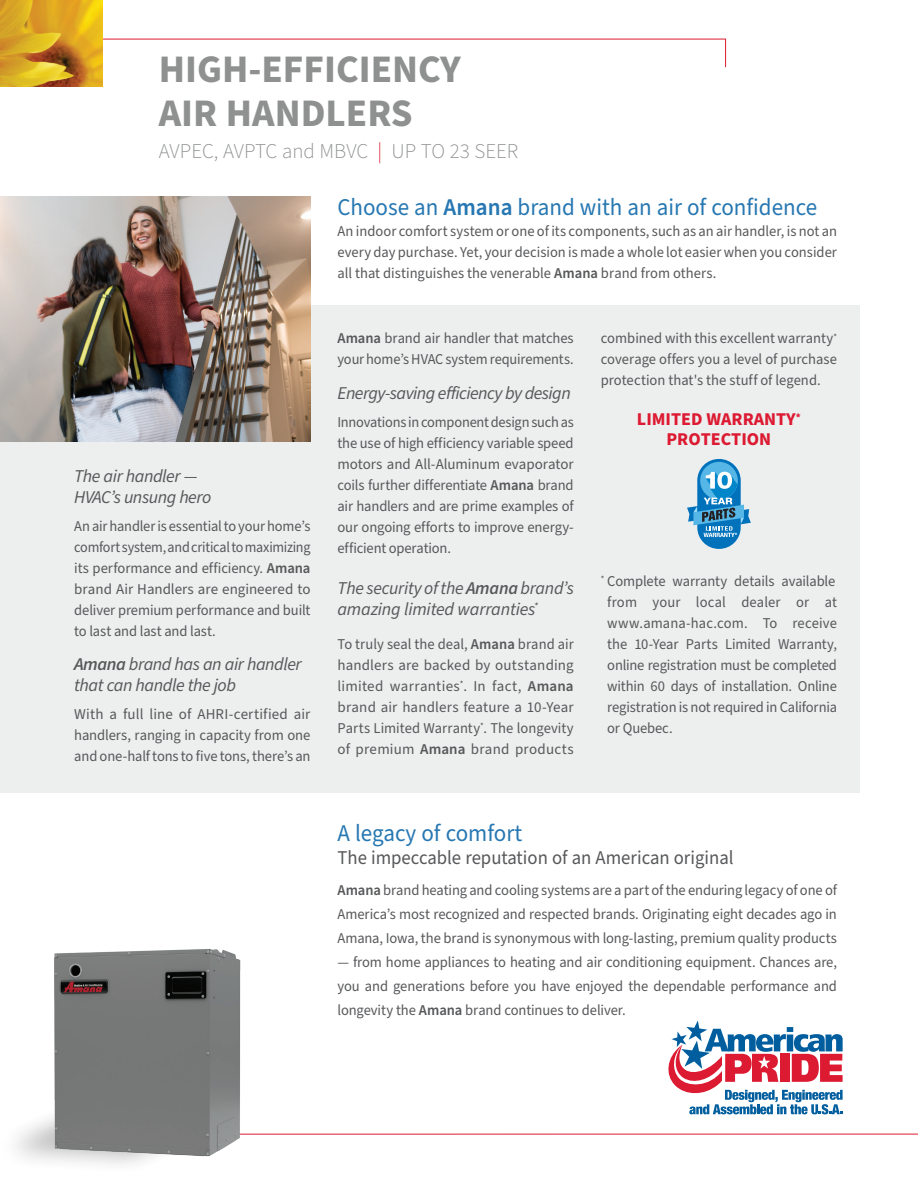
<style>
.page{position:relative;width:918px;height:1188px;background:#fff}
.page>*{position:absolute;margin:0;border:0;box-sizing:border-box;transform-origin:0 0}
.t1{font:700 39px/43.5px "Source Sans Pro";color:#8f9191}
.t2{font:24px "Source Sans Pro";color:#2677b2;scale:.96 1}
.t3{font:300 21px "Source Sans Pro";color:#8f9191}
.t4{font:19.5px "Source Sans Pro";color:#57585a;scale:.96 1}
.t5{font:italic 18px/21px "Source Sans Pro";letter-spacing:-.025em;color:#57585a}
.t6{font:700 18px/19.5px "Source Sans Pro";color:#dc1a32;text-align:center}
.t7{font:15px/21px "Source Sans Pro";letter-spacing:-.005em;color:#57585a;text-align:justify}
.t8{font:15px/21px "Source Sans Pro";letter-spacing:-.005em;color:#57585a;text-align:justify;scale:.96 1}
.s1{color:#dc1a32}
.s2{font-weight:600}
</style>
<div class="page">
<div style="left:0;top:305px;width:860px;height:488px;background:#edeeee"></div>
<svg style="left:103px;top:39px;width:623px;height:29px"></svg>
<img style="left:0;top:0;width:103px;height:86px">
<div style="left:697px;top:459px;width:44px;height:90px;background:#0072bc;border-radius:21px"></div>
<svg style="left:687px;top:461px;width:64px;height:76px"></svg>
<div style="left:0;top:1096px;width:218px;height:79px;background:#231f20;opacity:.33"></div>
<img style="left:0;top:197px;width:310px;height:244px">
<svg style="left:281px;top:1021px;width:637px;height:114px"></svg>
<img style="left:33px;top:948px;width:248px;height:227px">
<h1 class="t1" style="left:159px;top:49px;width:304px">HIGH-EFFICIENCY<br>AIR HANDLERS</h1>
<h3 class="t3" style="left:159px;top:137px;width:361px">AVPEC, AVPTC and MBVC <span class="s1">|</span> UP TO 23 SEER</h3>
<h2 class="t2" style="left:338px;top:191px;width:501px">Choose an <span class="s2">Amana</span> brand with an air of confidence</h2>
<p class="t7" style="left:338px;top:221px;width:501px">An indoor comfort system or one of its components, such as an air handler, is not an every day purchase. Yet, your decision is made a whole lot easier when you consider all that distinguishes the venerable <span class="s2">Amana</span> brand from others.</p>
<p class="t5" style="left:74px;top:466px;width:139px">The air handler —<br>HVAC’s unsung hero</p>
<p class="t8" style="left:74px;top:516px;width:248px">An air handler is essential to your home’s comfort system, and critical to maximizing its performance and efficiency. <span class="s2">Amana </span>brand Air Handlers are engineered to deliver premium performance and built to last and last and last.</p>
<p class="t5" style="left:74px;top:654px;width:229px"><span class="s2">Amana</span> brand has an air handler that can handle the job</p>
<p class="t7" style="left:74px;top:704px;width:238px">With a full line of AHRI-certified air handlers, ranging in capacity from one and one-half tons to five tons, there’s an</p>
<p class="t7" style="left:338px;top:328px;width:238px"><span class="s2">Amana</span> brand air handler that matches your home’s HVAC system requirements.</p>
<p class="t5" style="left:338px;top:383px;width:235px">Energy-saving efficiency by design</p>
<p class="t8" style="left:338px;top:412px;width:248px">Innovations in component design such as the use of high efficiency variable speed motors and All-Aluminum evaporator coils further differentiate <span class="s2">Amana</span> brand air handlers and are prime examples of our ongoing efforts to improve energy&shy;efficient operation.</p>
<p class="t5" style="left:338px;top:578px;width:238px">The security of the <span class="s2">Amana</span> brand’s amazing limited warranties<sup>*</sup></p>
<p class="t7" style="left:338px;top:634px;width:238px">To truly seal the deal, <span class="s2">Amana</span> brand air handlers are backed by outstanding limited warranties<sup>*</sup>. In fact, <span class="s2">Amana </span>brand air handlers feature a 10-Year Parts Limited Warranty<sup>*</sup>. The longevity of premium <span class="s2">Amana</span> brand products</p>
<p class="t7" style="left:601px;top:328px;width:238px">combined with this excellent warranty<sup>* </sup>coverage offers you a level of purchase protection that's the stuff of legend.</p>
<p class="t6" style="left:637px;top:410px;width:165px">LIMITED WARRANTY<sup>*<br></sup>PROTECTION</p>
<p class="t7" style="left:607px;top:571px;width:231px;text-indent:-7px"><sup>*</sup> Complete warranty details available from your local dealer or at www.amana-hac.com. To receive the 10-Year Parts Limited Warranty, online registration must be completed within 60 days of installation. Online registration is not required in California or Quebec.</p>
<h2 class="t2" style="left:338px;top:817px;width:194px">A legacy of comfort</h2>
<h3 class="t4" style="left:338px;top:845px;width:414px">The impeccable reputation of an American original</h3>
<p class="t7" style="left:338px;top:879px;width:501px;line-height:24px"><span class="s2">Amana</span> brand heating and cooling systems are a part of the enduring legacy of one of America’s most recognized and respected brands. Originating eight decades ago in Amana, Iowa, the brand is synonymous with long-lasting, premium quality products</p>
<p class="t7" style="left:338px;top:951px;width:501px;line-height:24px">— from home appliances to heating and air conditioning equipment. Chances are, you and generations before you have enjoyed the dependable performance and longevity the <span class="s2">Amana</span> brand continues to deliver.</p>
</div>
